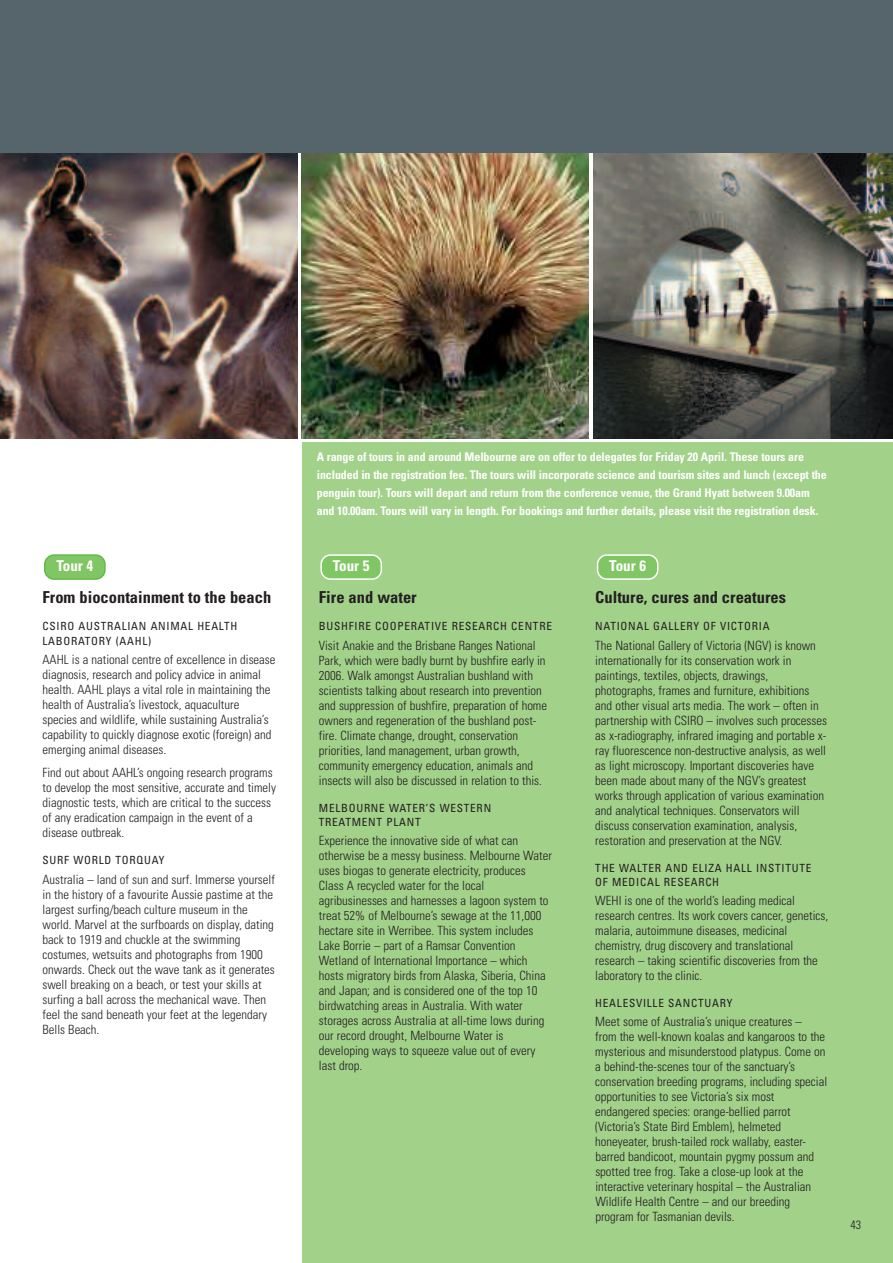
<style>
.page{position:relative;width:893px;height:1263px;background:#fff}
.page>*{position:absolute;margin:0;border:0;box-sizing:border-box;transform-origin:0 0}
.t1{font:700 condensed 16.5px "Univers";color:#231f20}
.t2{font:700 condensed 15px "Univers";color:#fff}
.t3{font:300 condensed 12.75px/15px "Univers";color:#231f20}
.t4{font:700 condensed 12px/18px "Univers";letter-spacing:-.01em;color:#fff}
.t5{font:300 condensed 12px "Univers";color:#231f20}
.t6{font:condensed 11.25px/14.2px "Univers";letter-spacing:.065em;color:#231f20}
</style>
<div class="page">
<img style="left:593px;top:153px;width:300px;height:285px">
<img style="left:302px;top:153px;width:287px;height:285px">
<div style="left:302px;top:442px;width:591px;height:821px;background:#a2d18a"></div>
<svg style="left:597px;top:554px;width:61px;height:26px;background:#94ce7d"></svg>
<svg style="left:320px;top:554px;width:62px;height:26px;background:#95ce7d"></svg>
<svg style="left:44px;top:554px;width:62px;height:26px;background:#86c86c"></svg>
<div style="left:0;top:0;width:893px;height:153px;background:#56646b"></div>
<img style="left:0;top:153px;width:298px;height:285px">
<p class="t4" style="left:317px;top:449px;width:511px">A range of tours in and around Melbourne are on offer to delegates for Friday 20 April. These tours are included in the registration fee. The tours will incorporate science and tourism sites and lunch (except the penguin tour). Tours will depart and return from the conference venue, the Grand Hyatt between 9.00am and 10.00am. Tours will vary in length. For bookings and further details, please visit the registration desk.</p>
<p class="t2" style="left:56px;top:560px;width:38px">Tour 4</p>
<p class="t2" style="left:333px;top:560px;width:38px">Tour 5</p>
<p class="t2" style="left:609px;top:560px;width:38px">Tour 6</p>
<p class="t1" style="left:43px;top:591px;width:230px">From biocontainment to the beach</p>
<p class="t6" style="left:43px;top:620px;width:196px">CSIRO AUSTRALIAN ANIMAL HEALTH<br>LABORATORY (AAHL)</p>
<p class="t3" style="left:43px;top:653px;width:235px">AAHL is a national centre of excellence in disease diagnosis, research and policy advice in animal health. AAHL plays a vital role in maintaining the health of Australia’s livestock, aquaculture species and wildlife, while sustaining Australia’s capability to quickly diagnose exotic (foreign) and emerging animal diseases.</p>
<p class="t3" style="left:43px;top:766px;width:235px">Find out about AAHL’s ongoing research programs to develop the most sensitive, accurate and timely diagnostic tests, which are critical to the success of any eradication campaign in the event of a disease outbreak.</p>
<p class="t6" style="left:43px;top:854px;width:123px">SURF WORLD TORQUAY</p>
<p class="t3" style="left:43px;top:873px;width:234px">Australia – land of sun and surf. Immerse yourself in the history of a favourite Aussie pastime at the largest surfing/beach culture museum in the world. Marvel at the surfboards on display, dating back to 1919 and chuckle at the swimming costumes, wetsuits and photographs from 1900 onwards. Check out the wave tank as it generates swell breaking on a beach, or test your skills at surfing a ball across the mechanical wave. Then feel the sand beneath your feet at the legendary Bells Beach.</p>
<p class="t1" style="left:319px;top:591px;width:99px">Fire and water</p>
<p class="t6" style="left:319px;top:620px;width:235px">BUSHFIRE COOPERATIVE RESEARCH CENTRE</p>
<p class="t3" style="left:319px;top:639px;width:230px">Visit Anakie and the Brisbane Ranges National Park, which were badly burnt by bushfire early in 2006. Walk amongst Australian bushland with scientists talking about research into prevention and suppression of bushfire, preparation of home owners and regeneration of the bushland post&shy;fire. Climate change, drought, conservation priorities, land management, urban growth, community emergency education, animals and insects will also be discussed in relation to this.</p>
<p class="t6" style="left:319px;top:801px;width:174px">MELBOURNE WATER’S WESTERN<br>TREATMENT PLANT</p>
<p class="t3" style="left:319px;top:834px;width:234px">Experience the innovative side of what can otherwise be a messy business. Melbourne Water uses biogas to generate electricity, produces Class A recycled water for the local agribusinesses and harnesses a lagoon system to treat 52% of Melbourne’s sewage at the 11,000 hectare site in Werribee. This system includes Lake Borrie – part of a Ramsar Convention Wetland of International Importance – which hosts migratory birds from Alaska, Siberia, China and Japan; and is considered one of the top 10 birdwatching areas in Australia. With water storages across Australia at all-time lows during our record drought, Melbourne Water is developing ways to squeeze value out of every last drop.</p>
<p class="t1" style="left:595px;top:591px;width:192px">Culture, cures and creatures</p>
<p class="t6" style="left:595px;top:620px;width:176px">NATIONAL GALLERY OF VICTORIA</p>
<p class="t3" style="left:595px;top:639px;width:233px">The National Gallery of Victoria (NGV) is known internationally for its conservation work in paintings, textiles, objects, drawings, photographs, frames and furniture, exhibitions and other visual arts media. The work – often in partnership with CSIRO – involves such processes as x-radiography, infrared imaging and portable x&shy;ray fluorescence non-destructive analysis, as well as light microscopy. Important discoveries have been made about many of the NGV’s greatest works through application of various examination and analytical techniques. Conservators will discuss conservation examination, analysis, restoration and preservation at the NGV.</p>
<p class="t6" style="left:595px;top:861px;width:218px">THE WALTER AND ELIZA HALL INSTITUTE<br>OF MEDICAL RESEARCH</p>
<p class="t3" style="left:595px;top:894px;width:235px">WEHI is one of the world’s leading medical research centres. Its work covers cancer, genetics, malaria, autoimmune diseases, medicinal chemistry, drug discovery and translational research – taking scientific discoveries from the laboratory to the clinic.</p>
<p class="t6" style="left:595px;top:997px;width:138px">HEALESVILLE SANCTUARY</p>
<p class="t3" style="left:595px;top:1015px;width:233px">Meet some of Australia’s unique creatures –<br>from the well-known koalas and kangaroos to the mysterious and misunderstood platypus. Come on a behind-the-scenes tour of the sanctuary’s conservation breeding programs, including special opportunities to see Victoria’s six most endangered species: orange-bellied parrot (Victoria’s State Bird Emblem), helmeted honeyeater, brush-tailed rock wallaby, easter&shy;barred bandicoot, mountain pygmy possum and spotted tree frog. Take a close-up look at the interactive veterinary hospital – the Australian Wildlife Health Centre – and our breeding program for Tasmanian devils.</p>
<p class="t5" style="left:850px;top:1220px;width:12px">43</p>
</div>
